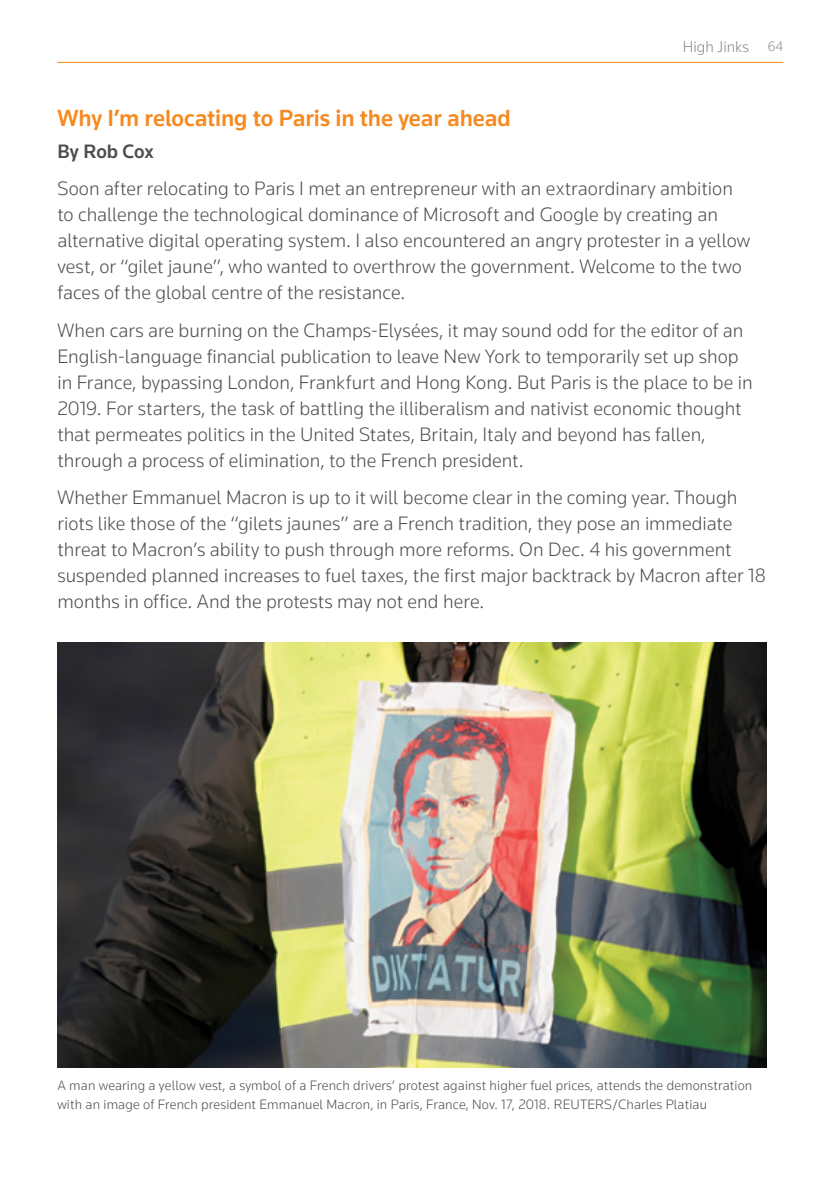
<style>
.page{position:relative;width:840px;height:1191px;background:#fff}
.page>*{position:absolute;margin:0;border:0;box-sizing:border-box;transform-origin:0 0}
.t1{font:500 24px "Knowledge 2017";letter-spacing:-.005em;color:#f6891f}
.t2{font:300 20px/26px "Knowledge 2017";color:#4d4d4f}
.t3{font:500 20px "Knowledge 2017";letter-spacing:-.005em;color:#4d4d4f}
.t4{font:300 16px "Knowledge 2017";color:#86888a}
.t5{font:300 14px/19px "Knowledge 2017";letter-spacing:.01em;color:#4d4d4f}
.s1{font-size:14px}
</style>
<div class="page">
<hr style="left:57px;top:62px;width:725px;height:1px;background:#f6891f">
<img style="left:57px;top:642px;width:709px;height:425px">
<p class="t4" style="left:682px;top:37px;width:102px">High Jinks <span class="s1">64</span></p>
<p class="t1" style="left:57px;top:104px;width:454px">Why I’m relocating to Paris in the year ahead</p>
<p class="t3" style="left:57px;top:139px;width:98px">By Rob Cox</p>
<p class="t2" style="left:57px;top:175px;width:694px">Soon after relocating to Paris I met an entrepreneur with an extraordinary ambition to challenge the technological dominance of Microsoft and Google by creating an alternative digital operating system. I also encountered an angry protester in a yellow vest, or “gilet jaune”, who wanted to overthrow the government. Welcome to the two faces of the global centre of the resistance.</p>
<p class="t2" style="left:57px;top:317px;width:696px">When cars are burning on the Champs-Elysées, it may sound odd for the editor of an English-language financial publication to leave New York to temporarily set up shop in France, bypassing London, Frankfurt and Hong Kong. But Paris is the place to be in 2019. For starters, the task of battling the illiberalism and nativist economic thought that permeates politics in the United States, Britain, Italy and beyond has fallen, through a process of elimination, to the French president.</p>
<p class="t2" style="left:57px;top:484px;width:709px">Whether Emmanuel Macron is up to it will become clear in the coming year. Though riots like those of the “gilets jaunes” are a French tradition, they pose an immediate threat to Macron’s ability to push through more reforms. On Dec. 4 his government suspended planned increases to fuel taxes, the first major backtrack by Macron after 18 months in office. And the protests may not end here.</p>
<p class="t5" style="left:57px;top:1075px;width:696px">A man wearing a yellow vest, a symbol of a French drivers’ protest against higher fuel prices, attends the demonstration with an image of French president Emmanuel Macron, in Paris, France, Nov. 17, 2018. REUTERS/Charles Platiau</p>
</div>
